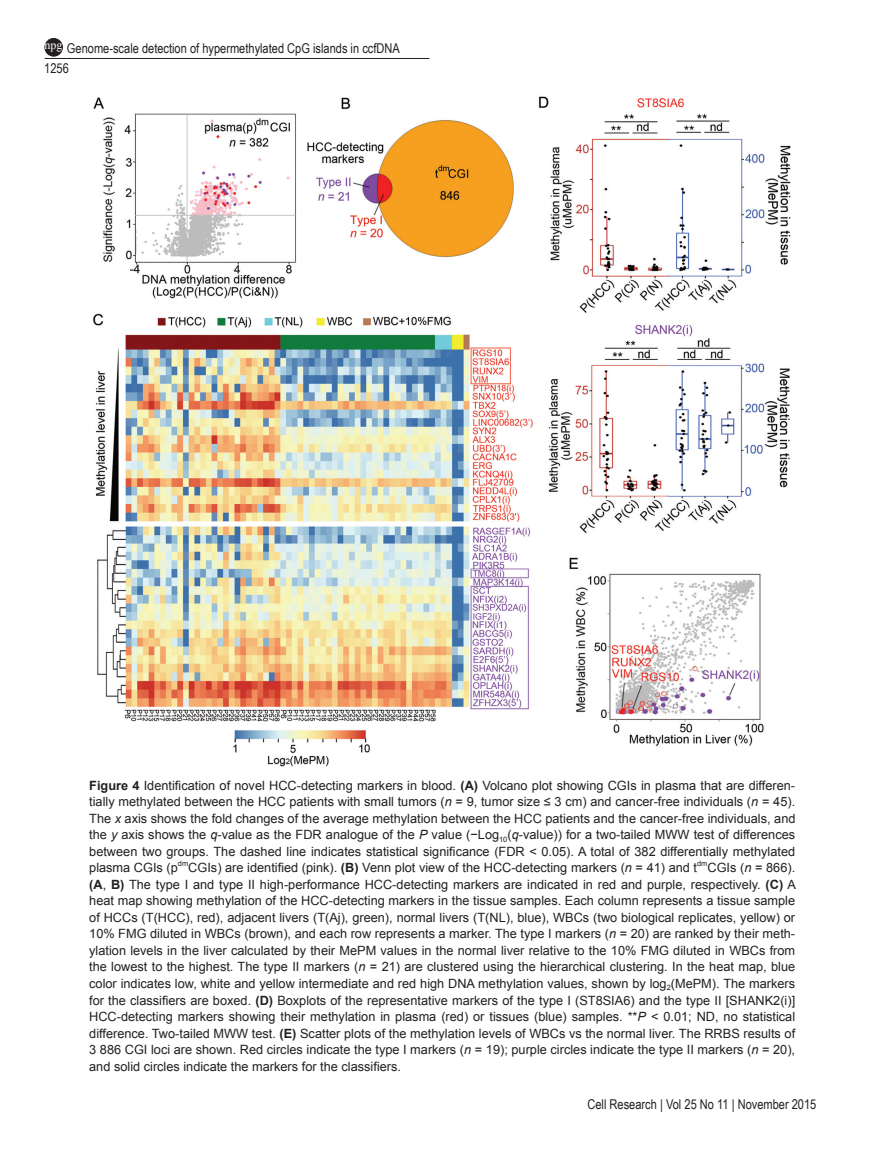
<style>
.page{position:relative;width:893px;height:1170px;background:#fff}
.page>*{position:absolute;margin:0;border:0;box-sizing:border-box;transform-origin:0 0}
.t1{font:13.5px "Arial Narrow";color:#231f20}
.t2{font:12.75px/16.5px "Arial";color:#231f20;text-align:justify}
.t3{font:12px "Times New Roman";color:#fff}
.t4{font:7.5px "Arial";color:#231f20}
.s1{font-weight:700}
.s2{font-style:italic}
</style>
<div class="page">
<hr style="left:45px;top:58px;width:384px;height:1px;background:#231f20">
<div style="left:45px;top:38px;width:17px;height:18px;background:#231f20;border-radius:50%"></div>
<div style="left:45px;top:38px;width:18px;height:18px;border:1px solid #231f20;border-radius:50%"></div>
<img style="left:93px;top:96px;width:698px;height:671px">
<p class="t1" style="left:67px;top:39px;width:334px">Genome-scale detection of hypermethylated CpG islands in ccfDNA</p>
<p class="t3" style="left:45px;top:37px;width:20px">npg</p>
<p class="t1" style="left:44px;top:58px;width:26px">1256</p>
<p class="t2" style="left:89px;top:777px;width:708px"><span class="s1">Figure 4</span> Identification of novel HCC-detecting markers in blood. <span class="s1">(A)</span> Volcano plot showing CGIs in plasma that are differen&shy;tially methylated between the HCC patients with small tumors (<span class="s2">n</span> = 9, tumor size ≤ 3 cm) and cancer-free individuals (<span class="s2">n</span> = 45).<br>The <span class="s2">x</span> axis shows the fold changes of the average methylation between the HCC patients and the cancer-free individuals, and the <span class="s2">y</span> axis shows the <span class="s2">q</span>-value as the FDR analogue of the <span class="s2">P</span> value (−Log<sub>10</sub>(<span class="s2">q</span>-value)) for a two-tailed MWW test of differences between two groups. The dashed line indicates statistical significance (FDR &lt; 0.05). A total of 382 differentially methylated plasma CGIs (p</p>
<p class="t4" style="left:178px;top:858px;width:12px">dm</p>
<p class="t2" style="left:188px;top:859px;width:510px">CGIs) are identified (pink). <span class="s1">(B)</span> Venn plot view of the HCC-detecting markers (<span class="s2">n</span> = 41) and t</p>
<p class="t4" style="left:697px;top:858px;width:12px">dm</p>
<p class="t2" style="left:89px;top:859px;width:708px;text-indent:618px">CGIs (<span class="s2">n</span> = 866). <span class="s1">(A</span>, <span class="s1">B)</span> The type I and type II high-performance HCC-detecting markers are indicated in red and purple, respectively. <span class="s1">(C)</span> A heat map showing methylation of the HCC-detecting markers in the tissue samples. Each column represents a tissue sample of HCCs (T(HCC), red), adjacent livers (T(Aj), green), normal livers (T(NL), blue), WBCs (two biological replicates, yellow) or 10% FMG diluted in WBCs (brown), and each row represents a marker. The type I markers (<span class="s2">n</span> = 20) are ranked by their meth&shy;ylation levels in the liver calculated by their MePM values in the normal liver relative to the 10% FMG diluted in WBCs from the lowest to the highest. The type II markers (<span class="s2">n</span> = 21) are clustered using the hierarchical clustering. In the heat map, blue color indicates low, white and yellow intermediate and red high DNA methylation values, shown by log<sub>2</sub>(MePM). The markers for the classifiers are boxed. <span class="s1">(D)</span> Boxplots of the representative markers of the type I (ST8SIA6) and the type II [SHANK2(i)] HCC-detecting markers showing their methylation in plasma (red) or tissues (blue) samples. **<span class="s2">P</span> &lt; 0.01; ND, no statistical difference. Two-tailed MWW test. <span class="s1">(E)</span> Scatter plots of the methylation levels of WBCs vs the normal liver. The RRBS results of 3 886 CGI loci are shown. Red circles indicate the type I markers (<span class="s2">n</span> = 19); purple circles indicate the type II markers (<span class="s2">n</span> = 20), and solid circles indicate the markers for the classifiers.</p>
<p class="t1" style="left:587px;top:1094px;width:230px">Cell Research | Vol 25 No 11 | November 2015</p>
</div>
